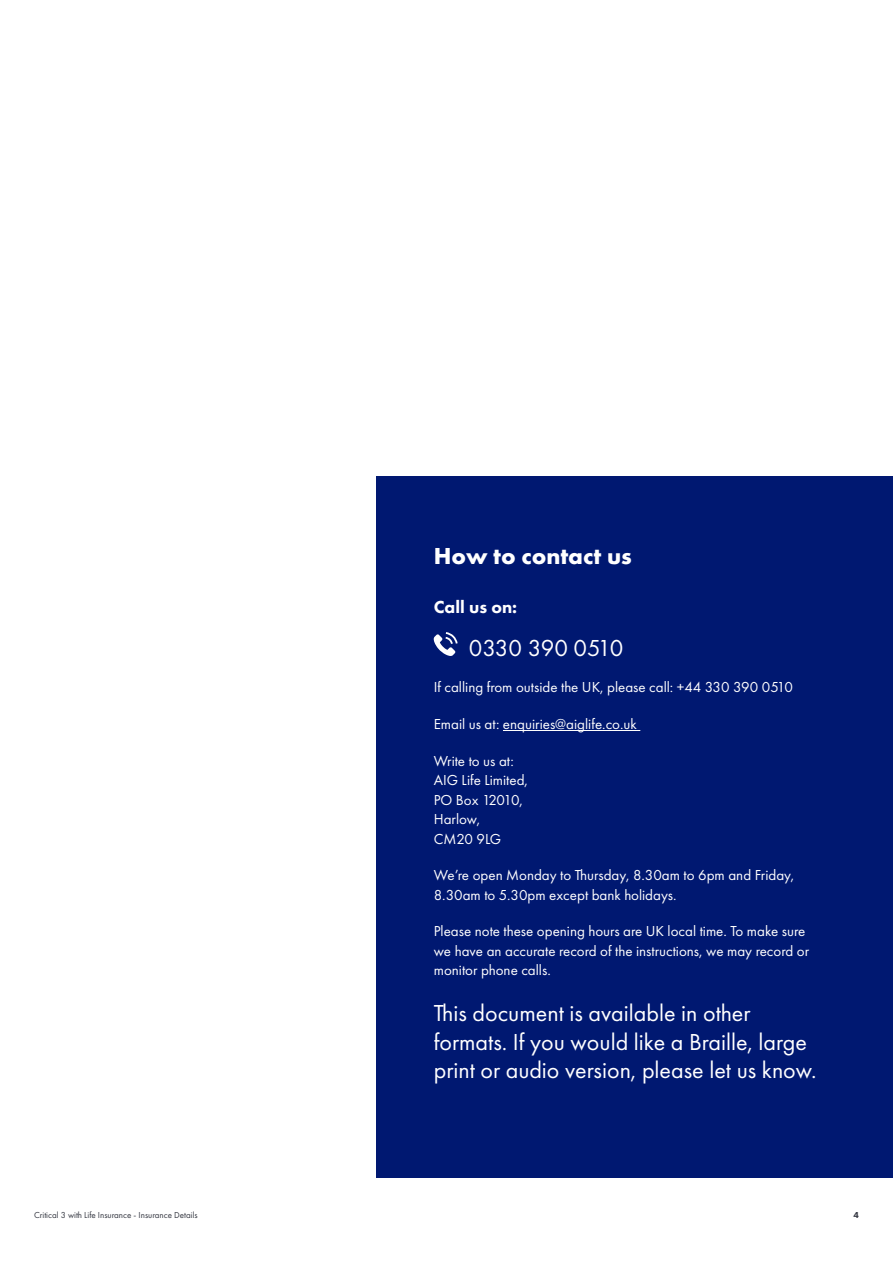
<style>
.page{position:relative;width:893px;height:1263px;background:#fff}
.page>*{position:absolute;margin:0;border:0;box-sizing:border-box;transform-origin:0 0}
.Body{font:24px/28.8px "Futura PT";color:#fff}
.t1{font:700 24px "Futura PT";color:#fff}
.Blue_Subheads{font:800 18px "Futura PT";color:#fff}
.End_body{font:15px/19.5px "Futura PT";color:#fff}
.t2{font:9px "Futura PT";color:#343741}
.t3{font:800 9px "Futura PT";color:#343741}
</style>
<div class="page">
<div style="left:376px;top:476px;width:517px;height:702px;background:#001871"></div>
<hr style="left:503px;top:730px;width:137px;height:1px;background:#fff">
<svg style="left:434px;top:632px;width:24px;height:24px"></svg>
<h1 class="t1" style="left:434px;top:540px;width:200px">How to contact us</h1>
<p class="Blue_Subheads" style="left:434px;top:596px;width:85px">Call us on:</p>
<p class="Body" style="left:469px;top:633px;width:156px">0330 390 0510</p>
<p class="End_body" style="left:434px;top:678px;width:361px">If calling from outside the UK, please call: +44 330 390 0510</p>
<p class="End_body" style="left:434px;top:714px;width:205px">Email us at: enquiries@aiglife.co.uk</p>
<p class="End_body" style="left:434px;top:751px;width:96px">Write to us at:<br>AIG Life Limited,<br>PO Box 12010,<br>Harlow,<br>CM20 9LG</p>
<p class="End_body" style="left:434px;top:865px;width:362px">We’re open Monday to Thursday, 8.30am to 6pm and Friday,<br>8.30am to 5.30pm except bank holidays.</p>
<p class="End_body" style="left:434px;top:921px;width:377px">Please note these opening hours are UK local time. To make sure we have an accurate record of the instructions, we may record or monitor phone calls.</p>
<h1 class="Body" style="left:434px;top:998px;width:384px">This document is available in other formats. If you would like a Braille, large print or audio version, please let us know.</h1>
<p class="t2" style="left:34px;top:1209px;width:165px">Critical 3 with Life Insurance - Insurance Details</p>
<p class="t3" style="left:853px;top:1209px;width:7px">4</p>
</div>
